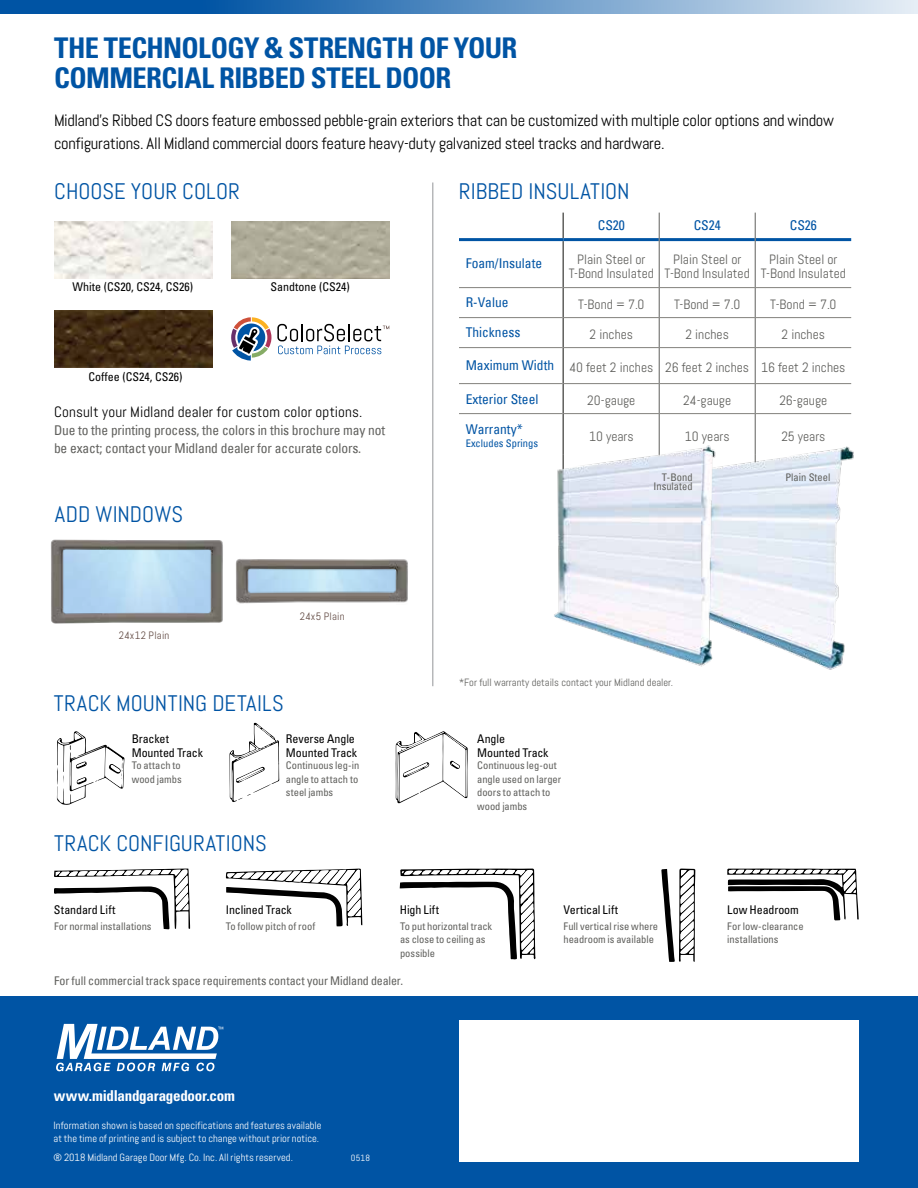
<style>
.page{position:relative;width:918px;height:1188px;background:#fff}
.page>*{position:absolute;margin:0;border:0;box-sizing:border-box;transform-origin:0 0}
.t1{font:700 condensed 28.5px/30px "Univers LT Std";letter-spacing:-.02em;color:#0054a4}
.t2{font:22.5px "Abel";color:#0054a4}
.t3{font:16.5px/22.5px "Abel";letter-spacing:-.02em;color:#000}
.t4{font:15px "Abel";letter-spacing:.01em;color:#000}
.t5{font:700 condensed 15px "Univers LT Std";letter-spacing:-.015em;color:#fff}
.t6{font:13.5px/13.5px "Abel";color:#60605d;text-align:center}
.t7{font:condensed 13.5px/18px "Univers";letter-spacing:-.01em;color:#60605d}
.t8{font:condensed 13.5px "Univers";color:#0054a4}
.t9{font:condensed 12px/13.5px "Univers LT Std";color:#000}
.t10{font:condensed 12px "Univers";letter-spacing:-.01em;color:#60605d}
.t11{font:10.65px "Abel";letter-spacing:.02em;color:#634c45}
.t12{font:condensed 10.5px/13.5px "Univers LT Std";color:#60605d}
.t13{font:10.5px/12.6px "Abel";color:#fff}
.t14{font:10.5px "Abel";color:#60605d}
.t15{font:condensed 10.5px/9px "Univers";color:#60605d;text-align:right}
.t16{font:condensed 10.5px "Univers";color:#0054a4}
.t17{font:9px "Abel";color:#fff}
.s1{font-family:"Univers";font-stretch:condensed;color:#0054a4}
</style>
<div class="page">
<img style="left:55px;top:311px;width:158px;height:56px">
<img style="left:231px;top:221px;width:158px;height:57px">
<img style="left:55px;top:221px;width:158px;height:57px">
<hr style="left:459px;top:287px;width:103px;height:1px;background:#82817d">
<hr style="left:459px;top:317px;width:103px;height:1px;background:#82817d">
<hr style="left:459px;top:347px;width:103px;height:1px;background:#82817d">
<hr style="left:459px;top:383px;width:103px;height:1px;background:#82817d">
<hr style="left:459px;top:413px;width:103px;height:1px;background:#82817d">
<hr style="left:564px;top:287px;width:95px;height:1px;background:#82817d">
<hr style="left:660px;top:287px;width:95px;height:1px;background:#82817d">
<hr style="left:756px;top:287px;width:95px;height:1px;background:#82817d">
<hr style="left:564px;top:317px;width:95px;height:1px;background:#82817d">
<hr style="left:660px;top:317px;width:95px;height:1px;background:#82817d">
<hr style="left:756px;top:317px;width:95px;height:1px;background:#82817d">
<hr style="left:564px;top:347px;width:95px;height:1px;background:#82817d">
<hr style="left:660px;top:347px;width:95px;height:1px;background:#82817d">
<hr style="left:756px;top:347px;width:95px;height:1px;background:#82817d">
<hr style="left:564px;top:383px;width:95px;height:1px;background:#82817d">
<hr style="left:660px;top:383px;width:95px;height:1px;background:#82817d">
<hr style="left:756px;top:383px;width:95px;height:1px;background:#82817d">
<hr style="left:564px;top:413px;width:95px;height:1px;background:#82817d">
<hr style="left:660px;top:413px;width:95px;height:1px;background:#82817d">
<hr style="left:756px;top:413px;width:95px;height:1px;background:#82817d">
<hr style="left:562px;top:213px;width:2px;height:25px;background:#60605d">
<hr style="left:562px;top:241px;width:2px;height:47px;background:#60605d">
<hr style="left:562px;top:288px;width:2px;height:30px;background:#60605d">
<hr style="left:562px;top:318px;width:2px;height:30px;background:#60605d">
<hr style="left:562px;top:348px;width:2px;height:36px;background:#60605d">
<hr style="left:562px;top:384px;width:2px;height:30px;background:#60605d">
<hr style="left:562px;top:414px;width:2px;height:40px;background:#60605d">
<hr style="left:459px;top:238px;width:104px;height:3px;background:#0054a4">
<hr style="left:563px;top:238px;width:96px;height:3px;background:#0054a4">
<hr style="left:660px;top:238px;width:95px;height:3px;background:#0054a4">
<hr style="left:756px;top:238px;width:95px;height:3px;background:#0054a4">
<svg style="left:659px;top:213px;width:1px;height:27px"></svg>
<svg style="left:755px;top:213px;width:1px;height:27px"></svg>
<hr style="left:659px;top:240px;width:1px;height:48px;background:#60605d">
<hr style="left:755px;top:240px;width:1px;height:48px;background:#60605d">
<hr style="left:659px;top:288px;width:1px;height:30px;background:#60605d">
<hr style="left:755px;top:288px;width:1px;height:30px;background:#60605d">
<hr style="left:659px;top:318px;width:1px;height:30px;background:#60605d">
<hr style="left:659px;top:348px;width:1px;height:36px;background:#60605d">
<hr style="left:755px;top:318px;width:1px;height:30px;background:#60605d">
<hr style="left:755px;top:348px;width:1px;height:36px;background:#60605d">
<hr style="left:659px;top:384px;width:1px;height:30px;background:#60605d">
<hr style="left:755px;top:384px;width:1px;height:30px;background:#60605d">
<hr style="left:659px;top:414px;width:1px;height:40px;background:#60605d">
<hr style="left:755px;top:414px;width:1px;height:40px;background:#60605d">
<svg style="left:57px;top:731px;width:67px;height:74px"></svg>
<svg style="left:396px;top:731px;width:72px;height:73px"></svg>
<svg style="left:230px;top:723px;width:49px;height:79px"></svg>
<img style="left:658px;top:418px;width:196px;height:252px">
<img style="left:554px;top:441px;width:171px;height:229px">
<svg style="left:661px;top:869px;width:34px;height:93px"></svg>
<svg style="left:400px;top:869px;width:136px;height:91px"></svg>
<svg style="left:54px;top:869px;width:136px;height:60px"></svg>
<svg style="left:727px;top:869px;width:132px;height:51px"></svg>
<svg style="left:226px;top:868px;width:136px;height:58px"></svg>
<svg style="left:0;top:0;width:918px;height:14px;background:#598fc3"></svg>
<div style="left:0;top:997px;width:918px;height:191px;background:#0054a4"></div>
<svg style="left:56px;top:1024px;width:167px;height:47px"></svg>
<div style="left:459px;top:1020px;width:400px;height:141px;background:#fff"></div>
<svg style="left:231px;top:317px;width:40px;height:44px"></svg>
<svg style="left:277px;top:324px;width:112px;height:30px"></svg>
<img style="left:50px;top:539px;width:173px;height:85px">
<img style="left:235px;top:559px;width:173px;height:45px">
<hr style="left:432px;top:183px;width:1px;height:503px;background:#939598">
<h1 class="t1" style="left:54px;top:33px;width:465px">THE TECHNOLOGY &amp; STRENGTH OF YOUR<br>COMMERCIAL RIBBED STEEL DOOR</h1>
<p class="t3" style="left:54px;top:109px;width:782px">Midland’s Ribbed CS doors feature embossed pebble-grain exteriors that can be customized with multiple color options and window configurations. All Midland commercial doors feature heavy-duty galvanized steel tracks and hardware.</p>
<h2 class="t2" style="left:54px;top:177px;width:187px">CHOOSE YOUR COLOR</h2>
<h2 class="t2" style="left:459px;top:177px;width:172px">RIBBED INSULATION</h2>
<p class="t8" style="left:598px;top:217px;width:28px">CS20</p>
<p class="t8" style="left:694px;top:217px;width:28px">CS24</p>
<p class="t8" style="left:790px;top:217px;width:28px">CS26</p>
<p class="t8" style="left:466px;top:255px;width:78px">Foam/Insulate</p>
<p class="t6" style="left:569px;top:253px;width:87px">Plain Steel or<br>T-Bond Insulated</p>
<p class="t6" style="left:665px;top:253px;width:87px">Plain Steel or<br>T-Bond Insulated</p>
<p class="t6" style="left:761px;top:253px;width:87px">Plain Steel or<br>T-Bond Insulated</p>
<p class="t8" style="left:466px;top:294px;width:44px">R-Value</p>
<p class="t6" style="left:578px;top:298px;width:68px">T-Bond = 7.0</p>
<p class="t6" style="left:674px;top:298px;width:68px">T-Bond = 7.0</p>
<p class="t6" style="left:770px;top:298px;width:68px">T-Bond = 7.0</p>
<p class="t8" style="left:466px;top:324px;width:56px">Thickness</p>
<p class="t6" style="left:590px;top:328px;width:45px">2 inches</p>
<p class="t6" style="left:685px;top:328px;width:45px">2 inches</p>
<p class="t6" style="left:782px;top:328px;width:45px">2 inches</p>
<p class="t6" style="left:466px;top:361px;width:381px"><span class="s1">Maximum Width</span> 40 feet 2 inches 26 feet 2 inches 16 feet 2 inches</p>
<p class="t8" style="left:466px;top:390px;width:74px">Exterior Steel</p>
<p class="t6" style="left:587px;top:394px;width:50px">20-gauge</p>
<p class="t6" style="left:683px;top:394px;width:49px">24-gauge</p>
<p class="t6" style="left:779px;top:394px;width:49px">26-gauge</p>
<p class="t8" style="left:466px;top:420px;width:58px">Warranty*</p>
<p class="t16" style="left:466px;top:437px;width:74px">Excludes Springs</p>
<p class="t9" style="left:72px;top:280px;width:122px">White (CS20, CS24, CS26)</p>
<p class="t9" style="left:271px;top:280px;width:81px">Sandtone (CS24)</p>
<p class="t9" style="left:88px;top:370px;width:96px">Coffee (CS24, CS26)</p>
<h3 class="t4" style="left:54px;top:402px;width:310px">Consult your Midland dealer for custom color options.</h3>
<p class="t7" style="left:54px;top:421px;width:333px">Due to the printing process, the colors in this brochure may not be exact; contact your Midland dealer for accurate colors.</p>
<p class="t6" style="left:589px;top:429px;width:46px">10 years</p>
<p class="t6" style="left:685px;top:429px;width:46px">10 years</p>
<p class="t6" style="left:781px;top:429px;width:46px">25 years</p>
<h2 class="t2" style="left:55px;top:500px;width:130px">ADD WINDOWS</h2>
<p class="t11" style="left:119px;top:628px;width:52px">24x12 Plain</p>
<p class="t11" style="left:300px;top:610px;width:46px">24x5 Plain</p>
<h2 class="t2" style="left:54px;top:689px;width:231px">TRACK MOUNTING DETAILS</h2>
<p class="t15" style="left:654px;top:472px;width:41px">T-Bond<br>Insulated</p>
<p class="t15" style="left:785px;top:472px;width:46px">Plain Steel</p>
<p class="t14" style="left:459px;top:676px;width:215px">*For full warranty details contact your Midland dealer.</p>
<p class="t9" style="left:132px;top:732px;width:73px">Bracket<br>Mounted Track</p>
<p class="t9" style="left:286px;top:732px;width:73px">Reverse Angle<br>Mounted Track</p>
<p class="t9" style="left:477px;top:732px;width:73px">Angle<br>Mounted Track</p>
<p class="t12" style="left:132px;top:759px;width:52px">To attach to wood jambs</p>
<p class="t12" style="left:286px;top:759px;width:75px;text-align:justify">Continuous leg-in angle to attach to steel jambs</p>
<p class="t12" style="left:477px;top:759px;width:86px">Continuous leg-out angle used on larger doors to attach to wood jambs</p>
<h2 class="t2" style="left:54px;top:829px;width:214px">TRACK CONFIGURATIONS</h2>
<p class="t9" style="left:54px;top:903px;width:63px">Standard Lift</p>
<p class="t9" style="left:564px;top:903px;width:56px">Vertical Lift</p>
<p class="t9" style="left:727px;top:903px;width:73px">Low Headroom</p>
<p class="t12" style="left:564px;top:919px;width:96px">Full vertical rise where headroom is available</p>
<p class="t9" style="left:400px;top:903px;width:41px">High Lift</p>
<p class="t9" style="left:226px;top:903px;width:67px">Inclined Track</p>
<p class="t12" style="left:226px;top:919px;width:91px">To follow pitch of roof</p>
<p class="t12" style="left:54px;top:919px;width:99px">For normal installations</p>
<p class="t12" style="left:400px;top:919px;width:94px">To put horizontal track as close to ceiling as possible</p>
<p class="t12" style="left:727px;top:919px;width:78px">For low-clearance installations</p>
<p class="t10" style="left:54px;top:973px;width:351px">For full commercial track space requirements contact your Midland dealer.</p>
<h3 class="t5" style="left:54px;top:1087px;width:182px">www.midlandgaragedoor.com</h3>
<p class="t13" style="left:54px;top:1120px;width:270px">Information shown is based on specifications and features available at the time of printing and is subject to change without prior notice.</p>
<p class="t13" style="left:54px;top:1152px;width:241px">® 2018 Midland Garage Door Mfg. Co. Inc. All rights reserved.</p>
<p class="t17" style="left:351px;top:1152px;width:21px">0518</p>
</div>
